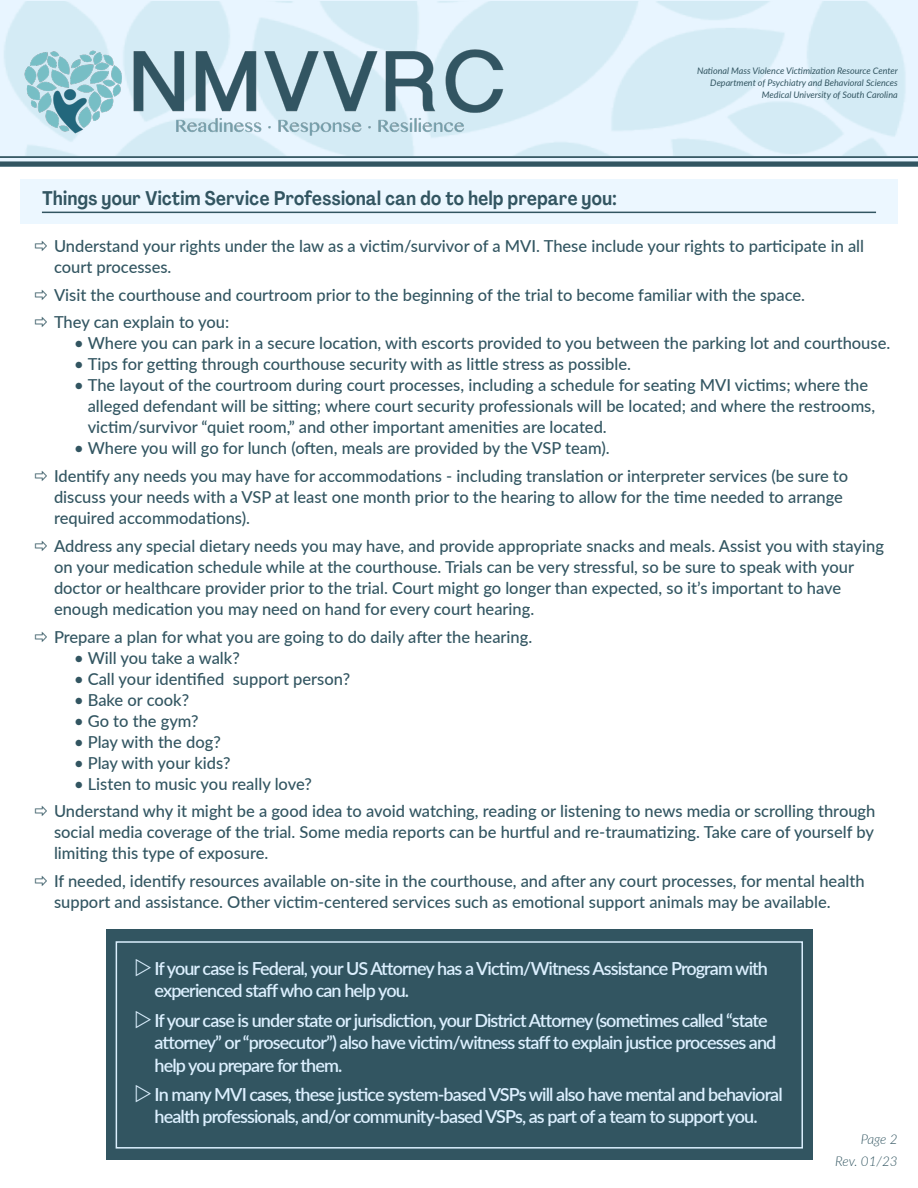
<style>
.page{position:relative;width:918px;height:1188px;background:#fff}
.page>*{position:absolute;margin:0;border:0;box-sizing:border-box;transform-origin:0 0}
.Sections{font:700 19.5px "Agrandir Text";letter-spacing:-.01em;color:#325561;scale:.95 1}
.t1{font:600 18px/22.5px "Lato";letter-spacing:-.05em;color:#dcf0ff}
.t2{font:500 16.5px/21px "Lato";color:#325561}
.Tip_Sheet_Body_Copy{font:italic 300 13.5px "Lato";letter-spacing:-.005em;color:#325561}
.t3{font:italic 9px "Lato";color:#325561}
</style>
<div class="page">
<div style="left:0;top:0;width:918px;height:167px;background:linear-gradient(to right,#e8f5ff,#e8f5ff)"></div>
<img style="left:2px;top:2px;width:916px;height:153px">
<img style="left:20px;top:22px;width:497px;height:118px">
<hr style="left:0;top:156px;width:918px;height:2px;background:#325561">
<div style="left:0;top:161px;width:918px;height:6px;background:#325561"></div>
<div style="left:20px;top:179px;width:878px;height:45px;background:#ecf7ff"></div>
<hr style="left:42px;top:212px;width:834px;height:1px;background:#325561">
<div style="left:106px;top:930px;width:706px;height:230px;background:#325561"></div>
<div style="left:116px;top:941px;width:687px;height:208px;border:2px solid #dcf0ff"></div>
<p class="t3" style="left:697px;top:64px;width:202px">National Mass Violence Victimization Resource Center</p>
<p class="t3" style="left:710px;top:76px;width:189px">Department of Psychiatry and Behavioral Sciences</p>
<p class="t3" style="left:762px;top:88px;width:137px">Medical University of South Carolina</p>
<p class="Sections" style="left:42px;top:186px;width:607px">Things your Victim Service Professional can do to help prepare you:</p>
<p class="t2" style="left:54px;top:235px;width:812px">Understand your rights under the law as a victim/survivor of a MVI. These include your rights to participate in all court processes.</p>
<p class="t2" style="left:54px;top:283px;width:753px">Visit the courthouse and courtroom prior to the beginning of the trial to become familiar with the space.</p>
<p class="t2" style="left:54px;top:311px;width:177px">They can explain to you:</p>
<p class="t2" style="left:74px;top:332px;width:818px">• Where you can park in a secure location, with escorts provided to you between the parking lot and courthouse.</p>
<p class="t2" style="left:74px;top:353px;width:558px">• Tips for getting through courthouse security with as little stress as possible.</p>
<p class="t2" style="left:88px;top:374px;width:789px;text-indent:-14px">• The layout of the courtroom during court processes, including a schedule for seating MVI victims; where the alleged defendant will be sitting; where court security professionals will be located; and where the restrooms, victim/survivor “quiet room,” and other important amenities are located.</p>
<p class="t2" style="left:74px;top:437px;width:537px">• Where you will go for lunch (often, meals are provided by the VSP team).</p>
<p class="t2" style="left:54px;top:465px;width:796px">Identify any needs you may have for accommodations - including translation or interpreter services (be sure to discuss your needs with a VSP at least one month prior to the hearing to allow for the time needed to arrange required accommodations).</p>
<p class="t2" style="left:54px;top:535px;width:832px">Address any special dietary needs you may have, and provide appropriate snacks and meals. Assist you with staying on your medication schedule while at the courthouse. Trials can be very stressful, so be sure to speak with your doctor or healthcare provider prior to the trial. Court might go longer than expected, so it’s important to have enough medication you may need on hand for every court hearing.</p>
<p class="t2" style="left:54px;top:625px;width:480px">Prepare a plan for what you are going to do daily after the hearing.</p>
<p class="t2" style="left:74px;top:646px;width:167px">• Will you take a walk?</p>
<p class="t2" style="left:74px;top:667px;width:277px">• Call your identified support person?</p>
<p class="t2" style="left:74px;top:688px;width:116px">• Bake or cook?</p>
<p class="t2" style="left:74px;top:709px;width:126px">• Go to the gym?</p>
<p class="t2" style="left:74px;top:730px;width:148px">• Play with the dog?</p>
<p class="t2" style="left:74px;top:751px;width:158px">• Play with your kids?</p>
<p class="t2" style="left:74px;top:772px;width:239px">• Listen to music you really love?</p>
<p class="t2" style="left:54px;top:800px;width:823px;text-align:justify">Understand why it might be a good idea to avoid watching, reading or listening to news media or scrolling through social media coverage of the trial. Some media reports can be hurtful and re-traumatizing. Take care of yourself by limiting this type of exposure.</p>
<p class="t2" style="left:54px;top:870px;width:812px">If needed, identify resources available on-site in the courthouse, and after any court processes, for mental health support and assistance. Other victim-centered services such as emotional support animals may be available.</p>
<p class="t1" style="left:155px;top:956px;width:615px">If your case is Federal, your US Attorney has a Victim/Witness Assistance Program with experienced staff who can help you.</p>
<p class="t1" style="left:155px;top:1008px;width:623px">If your case is under state or jurisdiction, your District Attorney (sometimes called “state attorney” or “prosecutor”) also have victim/witness staff to explain justice processes and help you prepare for them.</p>
<p class="t1" style="left:155px;top:1082px;width:630px">In many MVI cases, these justice system-based VSPs will also have mental and behavioral health professionals, and/or community-based VSPs, as part of a team to support you.</p>
<p class="Tip_Sheet_Body_Copy" style="left:861px;top:1130px;width:39px">Page 2</p>
<p class="Tip_Sheet_Body_Copy" style="left:835px;top:1151px;width:64px">Rev. 01/23</p>
</div>
